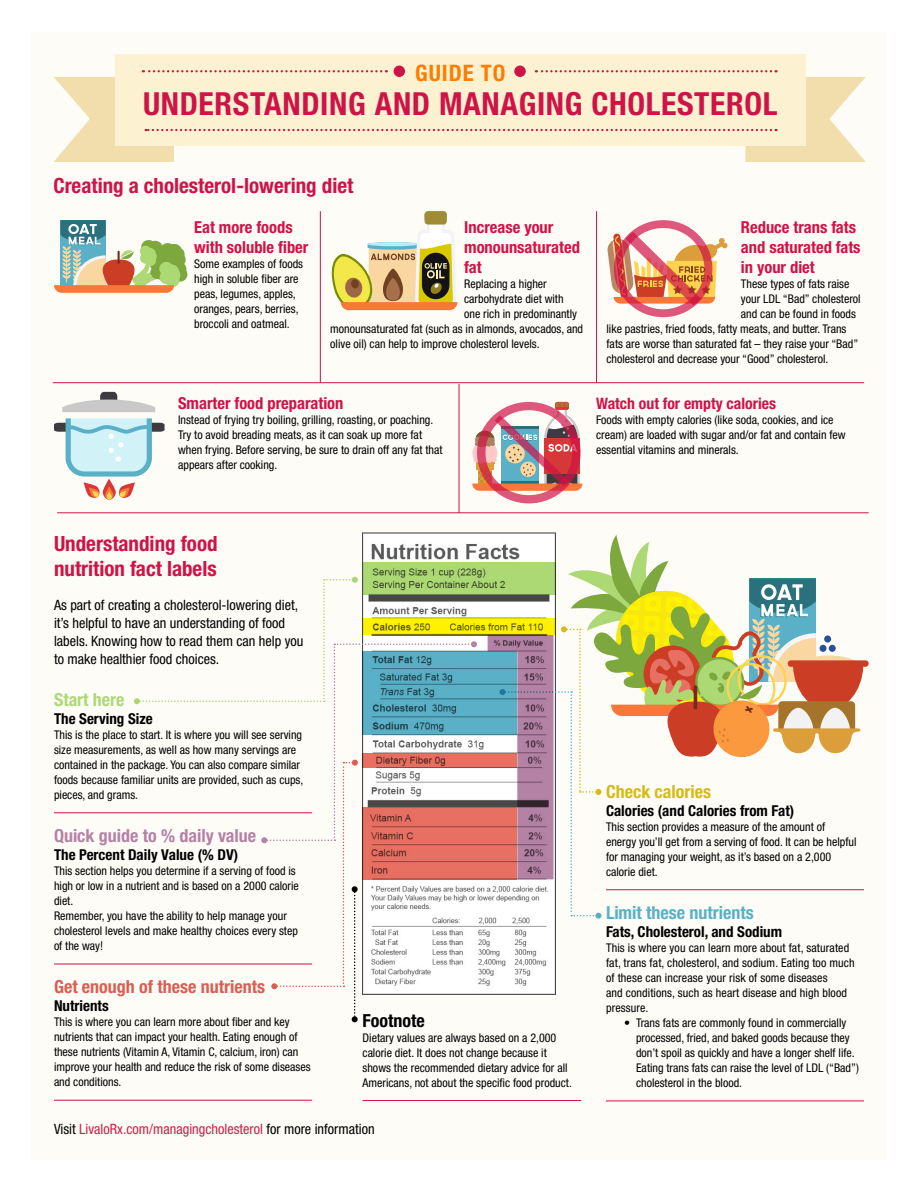
<style>
.page{position:relative;width:918px;height:1188px;background:#fff}
.page>*{position:absolute;margin:0;border:0;box-sizing:border-box;transform-origin:0 0}
.t1{font:700 condensed 31.8px "Helvetica Neue";letter-spacing:.02em;color:#cf1346}
.t2{font:700 condensed 22.8px "Helvetica Neue";letter-spacing:.04em;color:#fd7d00}
.t3{font:700 condensed 21px/25.2px "Helvetica Neue";color:#cf1346}
.t4{font:700 condensed 18px "Helvetica Neue";color:#db5e52}
.t5{font:700 condensed 18px "Helvetica Neue";color:#b482a5}
.t6{font:700 condensed 18px "Helvetica Neue";color:#59b0c7}
.t7{font:700 condensed 18px "Helvetica Neue";color:#d6ba17}
.t8{font:700 condensed 18px "Helvetica Neue";color:#add975}
.t9{font:700 condensed 18px "Helvetica Neue";color:#000}
.t10{font:700 condensed 16.5px/19.8px "Helvetica Neue";color:#cf1346}
.t11{font:700 condensed 15.75px "Helvetica Neue";color:#cf1346}
.t12{font:700 condensed 15px "Helvetica Neue";color:#000}
.t13{font:condensed 14.25px/18px "Helvetica Neue";color:#000}
.t14{font:condensed 14.25px "Helvetica Neue";color:#cf1f47}
.t15{font:condensed 12px/15px "Helvetica Neue";color:#000}
.s1{color:#000}
</style>
<div class="page">
<div style="left:31px;top:32px;width:856px;height:1128px;background:#fefcf7"></div>
<hr style="left:320px;top:211px;width:1px;height:172px;background:#cf1346">
<hr style="left:596px;top:211px;width:1px;height:172px;background:#cf1346">
<hr style="left:459px;top:384px;width:1px;height:129px;background:#cf1346">
<svg style="left:331px;top:211px;width:126px;height:100px"></svg>
<svg style="left:62px;top:392px;width:93px;height:20px"></svg>
<svg style="left:54px;top:418px;width:111px;height:82px"></svg>
<svg style="left:607px;top:220px;width:121px;height:97px"></svg>
<hr style="left:53px;top:382px;width:811px;height:1px;background:#cf1346">
<hr style="left:57px;top:513px;width:812px;height:1px;background:#cf1346">
<svg style="left:54px;top:220px;width:134px;height:73px"></svg>
<svg style="left:472px;top:402px;width:111px;height:101px"></svg>
<hr style="left:606px;top:1101px;width:258px;height:1px;background:#cf1346">
<hr style="left:54px;top:813px;width:258px;height:1px;background:#cf1346">
<hr style="left:54px;top:964px;width:258px;height:1px;background:#cf1346">
<hr style="left:54px;top:1100px;width:258px;height:1px;background:#cf1346">
<img style="left:363px;top:532px;width:192px;height:463px">
<svg style="left:363px;top:562px;width:125px;height:32px;background:#9bc369"></svg>
<svg style="left:477px;top:619px;width:11px;height:16px"></svg>
<div style="left:363px;top:651px;width:154px;height:83px;background:#59b0c7"></div>
<div style="left:363px;top:753px;width:154px;height:14px;background:#e87063"></div>
<div style="left:363px;top:807px;width:154px;height:72px;background:#e87063"></div>
<svg style="left:488px;top:535px;width:381px;height:384px"></svg>
<hr style="left:363px;top:1100px;width:218px;height:1px;background:#cf1346">
<svg style="left:134px;top:577px;width:343px;height:445px"></svg>
<div style="left:115px;top:54px;width:691px;height:92px;background:#fcf2d1"></div>
<div style="left:514px;top:66px;width:12px;height:11px;background:#cf1346;border-radius:50%"></div>
<div style="left:394px;top:66px;width:11px;height:11px;background:#cf1346;border-radius:50%"></div>
<svg style="left:54px;top:70px;width:812px;height:92px"></svg>
<h2 class="t2" style="left:415px;top:60px;width:92px">GUIDE TO</h2>
<h1 class="t1" style="left:143px;top:85px;width:636px">UNDERSTANDING AND MANAGING CHOLESTEROL</h1>
<h3 class="t3" style="left:53px;top:172px;width:301px">Creating a cholesterol-lowering diet</h3>
<h3 class="t10" style="left:194px;top:217px;width:116px">Eat more foods with soluble fiber</h3>
<p class="t15" style="left:194px;top:256px;width:111px">Some examples of foods high in soluble fiber are peas, legumes, apples, oranges, pears, berries, broccoli and oatmeal.</p>
<h3 class="t10" style="left:464px;top:217px;width:117px">Increase your monounsaturated fat</h3>
<p class="t15" style="left:464px;top:276px;width:84px">Replacing a higher</p>
<p class="t15" style="left:464px;top:291px;width:101px">carbohydrate diet with</p>
<p class="t15" style="left:464px;top:306px;width:114px">one rich in predominantly</p>
<p class="t15" style="left:330px;top:321px;width:254px">monounsaturated fat (such as in almonds, avocados, and</p>
<p class="t15" style="left:330px;top:336px;width:211px">olive oil) can help to improve cholesterol levels.</p>
<h3 class="t10" style="left:178px;top:393px;width:167px">Smarter food preparation</h3>
<p class="t15" style="left:178px;top:412px;width:266px">Instead of frying try boiling, grilling, roasting, or poaching.<br>Try to avoid breading meats, as it can soak up more fat when frying. Before serving, be sure to drain off any fat that appears after cooking.</p>
<h3 class="t10" style="left:741px;top:217px;width:121px">Reduce trans fats and saturated fats in your diet</h3>
<p class="t15" style="left:741px;top:276px;width:110px">These types of fats raise</p>
<p class="t15" style="left:741px;top:291px;width:121px">your LDL “Bad” cholesterol</p>
<p class="t15" style="left:741px;top:306px;width:117px">and can be found in foods</p>
<p class="t15" style="left:607px;top:321px;width:241px">like pastries, fried foods, fatty meats, and butter. Trans</p>
<p class="t15" style="left:607px;top:336px;width:253px">fats are worse than saturated fat – they raise your “Bad”</p>
<p class="t15" style="left:607px;top:351px;width:223px">cholesterol and decrease your “Good” cholesterol.</p>
<h3 class="t11" style="left:596px;top:393px;width:182px">Watch out for empty calories</h3>
<p class="t15" style="left:596px;top:412px;width:251px">Foods with empty calories (like soda, cookies, and ice cream) are loaded with sugar and/or fat and contain few essential vitamins and minerals.</p>
<h3 class="t3" style="left:54px;top:530px;width:165px">Understanding food nutrition fact labels</h3>
<p class="t13" style="left:54px;top:596px;width:251px">As part of creating a cholesterol-lowering diet, it’s helpful to have an understanding of food labels. Knowing how to read them can help you to make healthier food choices.</p>
<h3 class="t8" style="left:54px;top:689px;width:72px">Start here</h3>
<p class="t12" style="left:54px;top:710px;width:100px">The Serving Size</p>
<p class="t15" style="left:54px;top:727px;width:251px">This is the place to start. It is where you will see serving size measurements, as well as how many servings are contained in the package. You can also compare similar foods because familiar units are provided, such as cups, pieces, and grams.</p>
<h3 class="t5" style="left:54px;top:825px;width:204px">Quick guide to % daily value</h3>
<p class="t12" style="left:54px;top:846px;width:186px">The Percent Daily Value (% DV)</p>
<p class="t15" style="left:54px;top:863px;width:246px">This section helps you determine if a serving of food is high or low in a nutrient and is based on a 2000 calorie diet.<br>Remember, you have the ability to help manage your cholesterol levels and make healthy choices every step of the way!</p>
<h3 class="t4" style="left:54px;top:976px;width:213px">Get enough of these nutrients</h3>
<p class="t12" style="left:54px;top:997px;width:56px">Nutrients</p>
<p class="t15" style="left:54px;top:1015px;width:258px">This is where you can learn more about fiber and key nutrients that can impact your health. Eating enough of these nutrients (Vitamin A, Vitamin C, calcium, iron) can improve your health and reduce the risk of some diseases and conditions.</p>
<h3 class="t9" style="left:363px;top:1009px;width:64px">Footnote</h3>
<p class="t15" style="left:363px;top:1030px;width:211px">Dietary values are always based on a 2,000 calorie diet. It does not change because it shows the recommended dietary advice for all Americans, not about the specific food product.</p>
<p class="t14" style="left:54px;top:1121px;width:322px"><span class="s1">Visit</span> LivaloRx.com/managingcholesterol <span class="s1">for more information</span></p>
<h3 class="t7" style="left:606px;top:781px;width:107px">Check calories</h3>
<p class="t12" style="left:606px;top:802px;width:190px">Calories (and Calories from Fat)</p>
<p class="t15" style="left:606px;top:819px;width:252px">This section provides a measure of the amount of energy you’ll get from a serving of food. It can be helpful for managing your weight, as it’s based on a 2,000 calorie diet.</p>
<h3 class="t6" style="left:606px;top:902px;width:149px">Limit these nutrients</h3>
<p class="t12" style="left:606px;top:923px;width:178px">Fats, Cholesterol, and Sodium</p>
<p class="t15" style="left:606px;top:940px;width:250px">This is where you can learn more about fat, saturated fat, trans fat, cholesterol, and sodium. Eating too much of these can increase your risk of some diseases<br>and conditions, such as heart disease and high blood pressure.</p>
<p class="t15" style="left:636px;top:1015px;width:224px;text-indent:-12px">• Trans fats are commonly found in commercially processed, fried, and baked goods because they don’t spoil as quickly and have a longer shelf life.<br>Eating trans fats can raise the level of LDL (“Bad”) cholesterol in the blood.</p>
</div>
